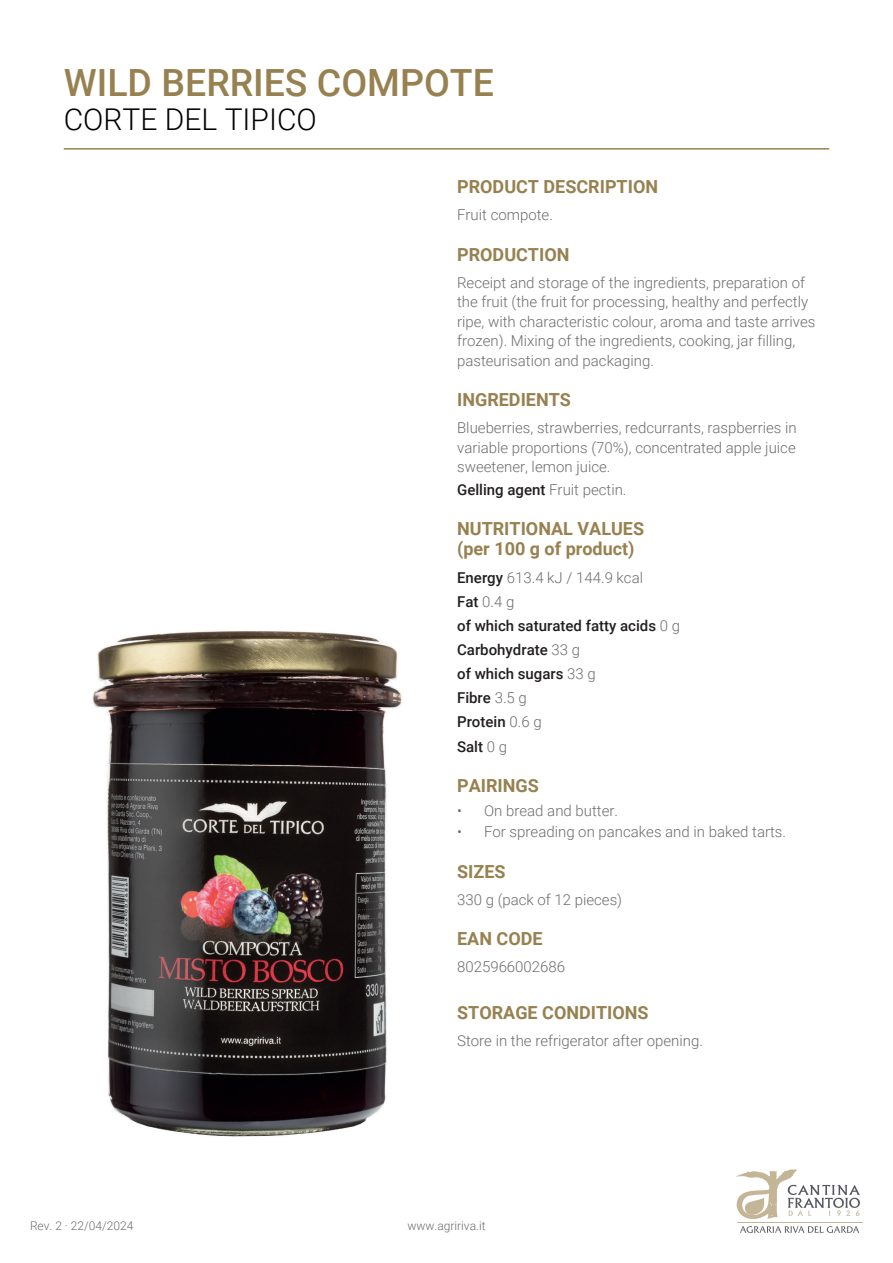
<style>
.page{position:relative;width:893px;height:1263px;background:#fff}
.page>*{position:absolute;margin:0;border:0;box-sizing:border-box;transform-origin:0 0}
.t1{font:500 37.5px "Roboto";color:#978150}
.t2{font:300 30px "Roboto";color:#000002}
.t3{font:700 18px/19.5px "Roboto";color:#978150}
.t4{font:300 15px/19.5px "Roboto";color:#6c6d70}
.t5{font:500 15px/24px "Roboto";color:#231f20}
.t6{font:300 12px "Roboto";color:#6c6d70}
.s1{font-weight:300;color:#6c6d70}
</style>
<div class="page">
<hr style="left:64px;top:148px;width:765px;height:2px;background:#978150">
<svg style="left:740px;top:1226px;width:119px;height:7px"></svg>
<svg style="left:736px;top:1169px;width:124px;height:50px"></svg>
<hr style="left:737px;top:1222px;width:126px;height:1px;background:#c5b597">
<img style="left:92px;top:631px;width:310px;height:506px">
<h1 class="t1" style="left:64px;top:56px;width:432px">WILD BERRIES COMPOTE</h1>
<h2 class="t2" style="left:64px;top:99px;width:255px">CORTE DEL TIPICO</h2>
<p class="t6" style="left:30px;top:1217px;width:105px">Rev. 2 · 22/04/2024</p>
<p class="t3" style="left:457px;top:177px;width:203px">PRODUCT DESCRIPTION</p>
<p class="t4" style="left:457px;top:205px;width:97px">Fruit compote.</p>
<p class="t3" style="left:457px;top:244px;width:114px">PRODUCTION</p>
<p class="t4" style="left:457px;top:272px;width:360px">Receipt and storage of the ingredients, preparation of the fruit (the fruit for processing, healthy and perfectly ripe, with characteristic colour, aroma and taste arrives frozen). Mixing of the ingredients, cooking, jar filling, pasteurisation and packaging.</p>
<p class="t3" style="left:457px;top:390px;width:115px">INGREDIENTS</p>
<p class="t4" style="left:457px;top:418px;width:341px;text-align:justify">Blueberries, strawberries, redcurrants, raspberries in variable proportions (70%), concentrated apple juice sweetener, lemon juice.</p>
<p class="t5" style="left:457px;top:477px;width:171px">Gelling agent <span class="s1">Fruit pectin.</span></p>
<p class="t3" style="left:457px;top:519px;width:189px">NUTRITIONAL VALUES (per 100 g of product)</p>
<p class="t5" style="left:457px;top:566px;width:225px">Energy <span class="s1">613.4 kJ / 144.9 kcal<br></span>Fat <span class="s1">0.4 g<br></span>of which saturated fatty acids <span class="s1">0 g<br></span>Carbohydrate <span class="s1">33 g<br></span>of which sugars <span class="s1">33 g<br></span>Fibre <span class="s1">3.5 g<br></span>Protein <span class="s1">0.6 g<br></span>Salt <span class="s1">0 g</span></p>
<p class="t3" style="left:457px;top:775px;width:83px">PAIRINGS</p>
<p class="t4" style="left:457px;top:800px;width:162px">• On bread and butter.</p>
<p class="t4" style="left:457px;top:821px;width:330px">• For spreading on pancakes and in baked tarts.</p>
<p class="t3" style="left:457px;top:861px;width:50px">SIZES</p>
<p class="t4" style="left:457px;top:889px;width:167px">330 g (pack of 12 pieces)</p>
<p class="t3" style="left:457px;top:928px;width:87px">EAN CODE</p>
<p class="t4" style="left:457px;top:956px;width:110px">8025966002686</p>
<p class="t3" style="left:457px;top:1002px;width:193px">STORAGE CONDITIONS</p>
<p class="t4" style="left:457px;top:1030px;width:247px">Store in the refrigerator after opening.</p>
<p class="t6" style="left:407px;top:1217px;width:80px">www.agririva.it</p>
</div>
